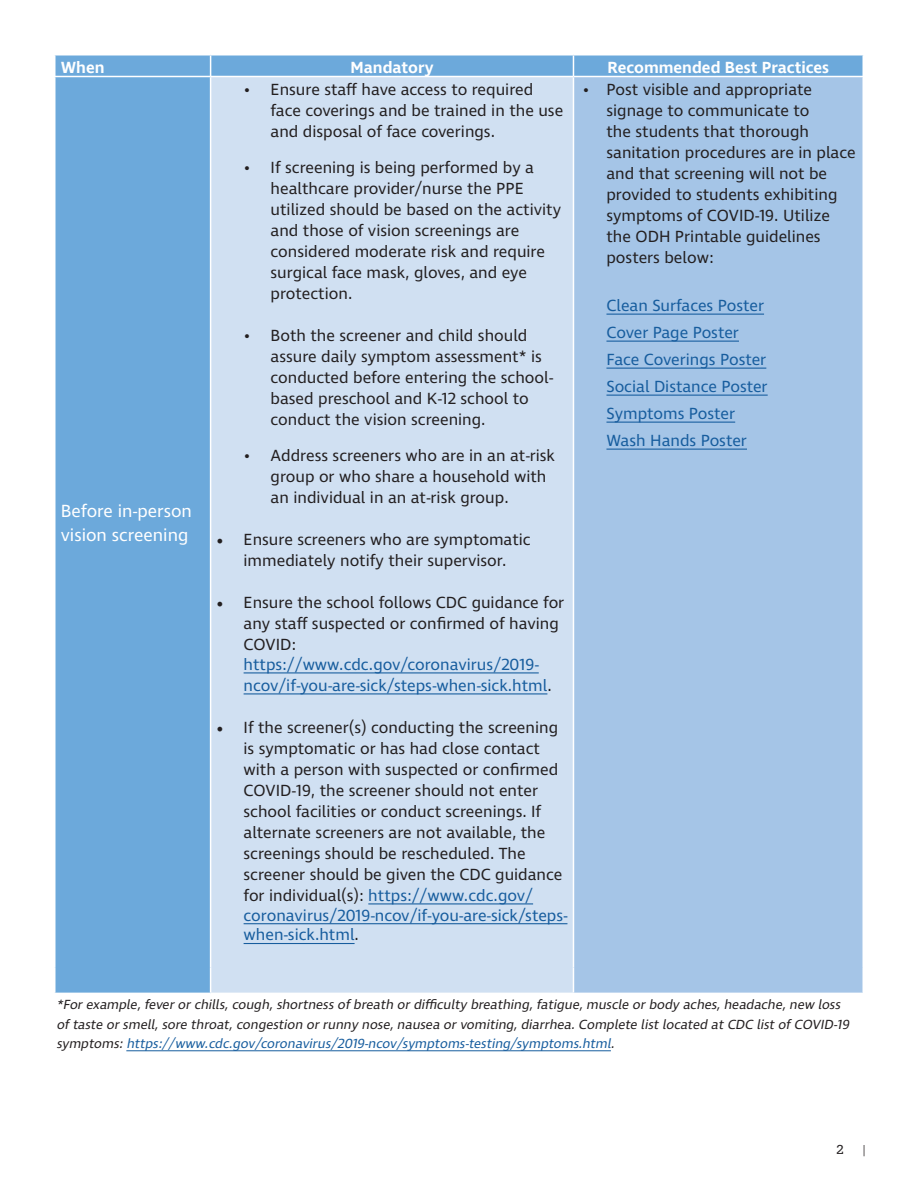
<style>
.page{position:relative;width:918px;height:1188px;background:#fff}
.page>*{position:absolute;margin:0;border:0;box-sizing:border-box;transform-origin:0 0}
.t1{font:18px/24px "Ingra";color:#fff}
.t2{font:16.5px/21px "Ingra";color:#231f20}
.t3{font:16.5px/27px "Ingra";color:#175d9e}
.t4{font:600 16.5px "Ingra";color:#fff}
.t5{font:italic 13.5px/19.5px "Ingra";color:#231f20}
.t6{font:13.5px "Serifa";color:#231f20}
.s1{font-family:"Minion Pro";font-size:18px}
.s2{color:#231f20}
.s3{color:#175d9e}
</style>
<div class="page">
<svg style="left:55px;top:55px;width:807px;height:21px;background:#71acdc"></svg>
<div style="left:56px;top:77px;width:154px;height:916px;background:#6ca9db"></div>
<div style="left:211px;top:76px;width:362px;height:917px;background:#d0e0f2"></div>
<div style="left:573px;top:76px;width:290px;height:917px;background:#a5c5e7"></div>
<hr style="left:56px;top:967px;width:154px;height:1px;background:#6ca9db">
<hr style="left:862px;top:77px;width:2px;height:891px;background:#fff">
<hr style="left:862px;top:968px;width:2px;height:25px;background:#fff">
<hr style="left:573px;top:77px;width:1px;height:891px;background:#fff">
<svg style="left:573px;top:968px;width:1px;height:25px"></svg>
<hr style="left:211px;top:76px;width:362px;height:1px;background:#fff">
<hr style="left:573px;top:76px;width:291px;height:1px;background:#fff">
<hr style="left:244px;top:672px;width:295px;height:1px;background:#175d9e">
<hr style="left:244px;top:693px;width:303px;height:1px;background:#175d9e">
<hr style="left:368px;top:903px;width:165px;height:1px;background:#175d9e">
<hr style="left:244px;top:923px;width:323px;height:1px;background:#175d9e">
<hr style="left:244px;top:943px;width:111px;height:1px;background:#175d9e">
<hr style="left:606px;top:314px;width:158px;height:1px;background:#175d9e">
<hr style="left:606px;top:341px;width:133px;height:1px;background:#175d9e">
<hr style="left:606px;top:368px;width:160px;height:1px;background:#175d9e">
<hr style="left:606px;top:395px;width:162px;height:1px;background:#175d9e">
<hr style="left:606px;top:422px;width:129px;height:1px;background:#175d9e">
<hr style="left:606px;top:449px;width:141px;height:1px;background:#175d9e">
<hr style="left:126px;top:1050px;width:485px;height:1px;background:#175d9e">
<p class="t4" style="left:61px;top:57px;width:45px">When</p>
<p class="t4" style="left:350px;top:57px;width:85px">Mandatory</p>
<p class="t4" style="left:608px;top:57px;width:223px">Recommended Best Practices</p>
<p class="t1" style="left:61px;top:500px;width:133px">Before in-person vision screening</p>
<p class="t2" style="left:271px;top:80px;width:294px;text-indent:-27px">• Ensure staff have access to required face coverings and be trained in the use and disposal of face coverings.</p>
<p class="t2" style="left:271px;top:158px;width:292px;text-indent:-27px">• If screening is being performed by a healthcare provider/nurse the PPE utilized should be based on the activity and those of vision screenings are considered moderate risk and require surgical face mask, gloves, and eye protection.</p>
<p class="t2" style="left:271px;top:326px;width:284px;text-indent:-27px">• Both the screener and child should assure daily symptom assessment* is conducted before entering the school&shy;based preschool and K-12 school to conduct the vision screening.</p>
<p class="t2" style="left:271px;top:446px;width:286px;text-indent:-27px">• Address screeners who are in an at-risk group or who share a household with an individual in an at-risk group.</p>
<p class="t2" style="left:217px;top:530px;width:316px;text-align:center"><span class="s1">•</span> Ensure screeners who are symptomatic immediately notify their supervisor.</p>
<p class="t2" style="left:244px;top:593px;width:322px;text-indent:-27px"><span class="s1">•</span> Ensure the school follows CDC guidance for any staff suspected or confirmed of having<br>COVID:</p>
<p class="t3" style="left:244px;top:655px;width:310px;line-height:21px">https://www.cdc.gov/coronavirus/2019- ncov/if-you-are-sick/steps-when-sick.html<span class="s2">.</span></p>
<p class="t2" style="left:244px;top:718px;width:325px;text-indent:-27px"><span class="s1">•</span> If the screener(s) conducting the screening is symptomatic or has had close contact with a person with suspected or confirmed COVID-19, the screener should not enter school facilities or conduct screenings. If alternate screeners are not available, the screenings should be rescheduled. The screener should be given the CDC guidance for individual(s): <span class="s3">https://www.cdc.gov/ coronavirus/2019-ncov/if-you-are-sick/steps&shy;when-sick.html</span>.</p>
<p class="t2" style="left:606px;top:80px;width:251px;text-indent:-24px">• Post visible and appropriate signage to communicate to<br>the students that thorough sanitation procedures are in place and that screening will not be provided to students exhibiting symptoms of COVID-19. Utilize the ODH Printable guidelines posters below:</p>
<p class="t3" style="left:606px;top:293px;width:163px">Clean Surfaces Poster<br>Cover Page Poster<br>Face Coverings Poster<br>Social Distance Poster<br>Symptoms Poster<br>Wash Hands Poster</p>
<p class="t5" style="left:56px;top:996px;width:797px">*Forexample,feverorchills,cough,shortnessofbreath ordifficulty breathing,fatigue,muscle orbody aches,headache,new loss oftaste orsmell,sore throat,congestion orrunny nose,nausea orvomiting,diarrhea.Complete listlocated atCDC listofCOVID-19 symptoms:<span class="s3">https://www.cdc.gov/coronavirus/2019-ncov/symptoms-testing/symptoms.html</span>.</p>
<p class="t6" style="left:837px;top:1142px;width:9px">2</p>
<p class="t6" style="left:861px;top:1142px;width:8px">|</p>
</div>
